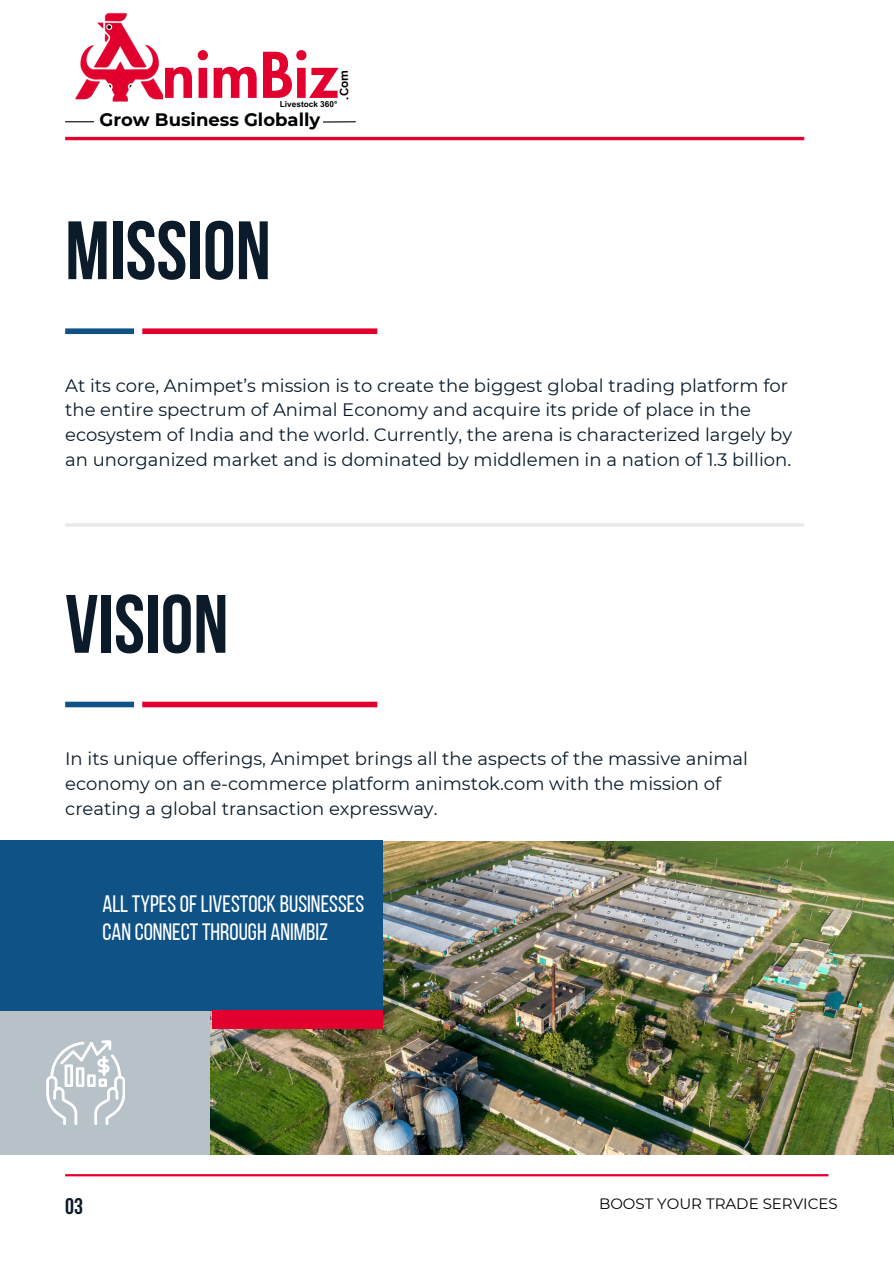
<style>
.page{position:relative;width:894px;height:1264px;background:#fff}
.page>*{position:absolute;margin:0;border:0;box-sizing:border-box;transform-origin:0 0}
.t1{font:700 82.5px "Bebas Neue";color:#0b1b2a}
.t2{font:800 61.2px "Futura LT Pro";color:#e2002f}
.t3{font:23.7px/27.9px "Bebas Neue";color:#fff}
.t4{font:700 22.5px "Bebas Neue";color:#0b1b2a}
.t5{font:18px/24.8px "Montserrat";color:#0b1b2a}
.t6{font:700 18px "Montserrat";color:#000}
.t7{font:15px "Montserrat";color:#000}
.t8{font:700 11.7px "Canva Sans";color:#000}
.t9{font:700 8.25px "Arial MT Pro";color:#000}
</style>
<div class="page">
<hr style="left:65px;top:137px;width:739px;height:3px;background:#e2002f">
<hr style="left:65px;top:523px;width:739px;height:3px;background:#e9e9e9">
<div style="left:142px;top:328px;width:235px;height:6px;background:#e2002f"></div>
<div style="left:142px;top:701px;width:235px;height:6px;background:#e2002f"></div>
<div style="left:65px;top:328px;width:69px;height:6px;background:#0f5286"></div>
<div style="left:65px;top:701px;width:69px;height:6px;background:#0f5286"></div>
<hr style="left:65px;top:1174px;width:763px;height:2px;background:#e2002f">
<div style="left:0;top:1010px;width:212px;height:144px;background:#b7c1c8"></div>
<img style="left:211px;top:841px;width:681px;height:313px">
<div style="left:0;top:839px;width:382px;height:171px;background:#0f5286"></div>
<div style="left:212px;top:1010px;width:170px;height:19px;background:#e2002f"></div>
<svg style="left:46px;top:1040px;width:79px;height:84px"></svg>
<svg style="left:65px;top:121px;width:29px;height:1px"></svg>
<hr style="left:323px;top:121px;width:32px;height:2px;background:#000">
<img style="left:75px;top:12px;width:87px;height:90px">
<h3 class="t2" style="left:162px;top:47px;width:178px">nimBiz</h3>
<p class="t9" style="left:280px;top:101px;width:59px">Livestock 360°</p>
<p class="t8" style="left:336px;top:100px;width:31px;rotate:-91deg">C. om</p>
<h5 class="t6" style="left:99px;top:109px;width:222px">Grow Business Globally</h5>
<h2 class="t1" style="left:65px;top:217px;width:207px">MISSION</h2>
<p class="t5" style="left:65px;top:373px;width:728px">At its core, Animpet’s mission is to create the biggest global trading platform for the entire spectrum of Animal Economy and acquire its pride of place in the ecosystem of India and the world. Currently, the arena is characterized largely by an unorganized market and is dominated by middlemen in a nation of 1.3 billion.</p>
<p class="t1" style="left:65px;top:591px;width:165px">VISION</p>
<h4 class="t5" style="left:65px;top:746px;width:684px">In its unique offerings, Animpet brings all the aspects of the massive animal economy on an e-commerce platform animstok.com with the mission of creating a global transaction expressway.</h4>
<h1 class="t3" style="left:102px;top:892px;width:263px">ALLTYPESOFLIVESTOCK BUSINESSES<br>CAN CONNECTTHROUGH ANIMBIZ</h1>
<h1 class="t4" style="left:65px;top:1196px;width:19px">03</h1>
<h5 class="t7" style="left:599px;top:1194px;width:240px">BOOST YOUR TRADE SERVICES</h5>
</div>
